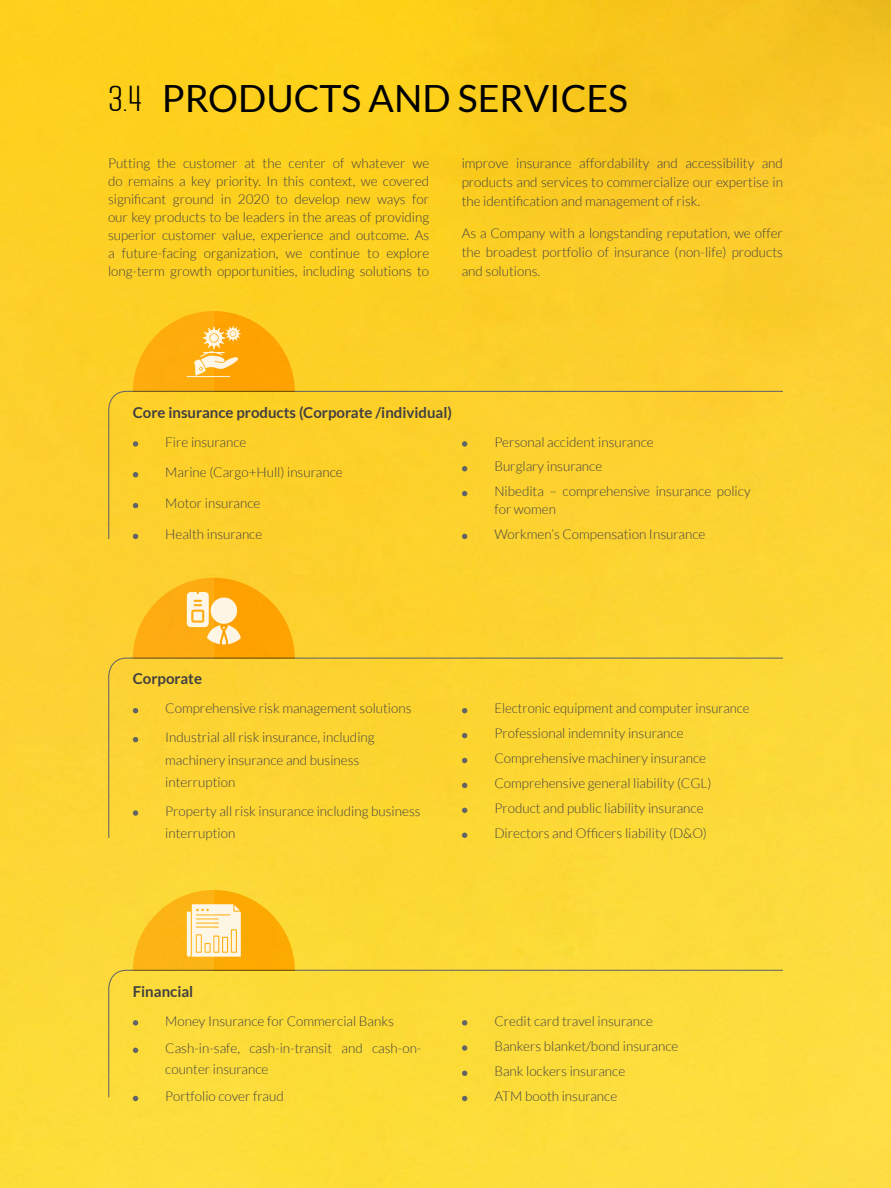
<style>
.page{position:relative;width:891px;height:1188px;background:#fff}
.page>*{position:absolute;margin:0;border:0;box-sizing:border-box;transform-origin:0 0}
.t1{font:37.5px "Lato";color:#000}
.t2{font:700 15px "Lato";color:#414042}
.t3{font:300 13.5px/18px "Lato";color:#414042}
.s1{font-family:"Another Flight";font-size:30px}
</style>
<div class="page">
<img style="left:0;top:0;width:891px;height:1188px">
<div style="left:108px;top:390px;width:676px;height:150px;background:#fdd12d"></div>
<div style="left:108px;top:969px;width:676px;height:129px;background:#fcdc3a"></div>
<div style="left:108px;top:657px;width:676px;height:182px;background:#fdd634"></div>
<svg style="left:133px;top:441px;width:5px;height:6px"></svg>
<svg style="left:133px;top:472px;width:5px;height:5px"></svg>
<svg style="left:133px;top:503px;width:5px;height:5px"></svg>
<svg style="left:133px;top:534px;width:5px;height:5px"></svg>
<svg style="left:462px;top:441px;width:5px;height:6px"></svg>
<svg style="left:462px;top:466px;width:5px;height:5px"></svg>
<svg style="left:462px;top:491px;width:5px;height:5px"></svg>
<svg style="left:462px;top:534px;width:5px;height:5px"></svg>
<svg style="left:133px;top:1020px;width:5px;height:6px"></svg>
<svg style="left:133px;top:1048px;width:5px;height:5px"></svg>
<svg style="left:133px;top:1096px;width:5px;height:5px"></svg>
<svg style="left:462px;top:1020px;width:5px;height:6px"></svg>
<svg style="left:462px;top:1045px;width:5px;height:6px"></svg>
<svg style="left:462px;top:1071px;width:5px;height:5px"></svg>
<svg style="left:462px;top:1096px;width:5px;height:5px"></svg>
<svg style="left:133px;top:708px;width:5px;height:5px"></svg>
<svg style="left:133px;top:737px;width:5px;height:5px"></svg>
<svg style="left:133px;top:810px;width:5px;height:6px"></svg>
<svg style="left:462px;top:708px;width:5px;height:5px"></svg>
<svg style="left:462px;top:733px;width:5px;height:5px"></svg>
<svg style="left:462px;top:758px;width:5px;height:5px"></svg>
<svg style="left:462px;top:783px;width:5px;height:5px"></svg>
<svg style="left:462px;top:808px;width:5px;height:5px"></svg>
<svg style="left:462px;top:833px;width:5px;height:5px"></svg>
<svg style="left:133px;top:311px;width:162px;height:81px;background:#fbb31c"></svg>
<svg style="left:133px;top:578px;width:162px;height:81px;background:#fbb82d"></svg>
<svg style="left:133px;top:890px;width:162px;height:81px;background:#fac33d"></svg>
<h1 class="t1" style="left:108px;top:78px;width:522px"><span class="s1">3.4</span> PRODUCTS AND SERVICES</h1>
<p class="t3" style="left:108px;top:154px;width:323px;text-align:justify">Putting the customer at the center of whatever we do remains a key priority. In this context, we covered significant ground in 2020 to develop new ways for our key products to be leaders in the areas of providing superior customer value, experience and outcome. As a future-facing organization, we continue to explore long-term growth opportunities, including solutions to</p>
<p class="t3" style="left:462px;top:154px;width:323px;line-height:19px;text-align:justify">improve insurance affordability and accessibility and products and services to commercialize our expertise in the identification and management of risk.</p>
<p class="t3" style="left:462px;top:224px;width:323px;line-height:19px;text-align:justify">As a Company with a longstanding reputation, we offer the broadest portfolio of insurance (non-life) products and solutions.</p>
<p class="t2" style="left:133px;top:404px;width:321px">Core insurance products (Corporate /individual)</p>
<p class="t3" style="left:165px;top:433px;width:83px">Fire insurance</p>
<p class="t3" style="left:165px;top:464px;width:179px">Marine (Cargo+Hull) insurance</p>
<p class="t3" style="left:165px;top:494px;width:97px">Motor insurance</p>
<p class="t3" style="left:165px;top:525px;width:99px">Health insurance</p>
<p class="t3" style="left:494px;top:429px;width:258px;line-height:24.8px">Personal accident insurance<br>Burglary insurance<br>Nibedita – comprehensive insurance policy</p>
<p class="t3" style="left:494px;top:497px;width:213px;line-height:24.8px">for women<br>Workmen’s Compensation Insurance</p>
<p class="t2" style="left:133px;top:670px;width:71px">Corporate</p>
<p class="t3" style="left:165px;top:694px;width:248px;line-height:29px">Comprehensive risk management solutions<br>Industrial all risk insurance, including</p>
<p class="t3" style="left:165px;top:749px;width:196px;line-height:22.2px">machinery insurance and business interruption</p>
<p class="t3" style="left:165px;top:800px;width:257px;line-height:22.2px">Property all risk insurance including business interruption</p>
<p class="t3" style="left:494px;top:696px;width:257px;line-height:24.9px">Electronic equipment and computer insurance Professional indemnity insurance Comprehensive machinery insurance Comprehensive general liability (CGL)<br>Product and public liability insurance Directors and Officers liability (D&amp;O)</p>
<p class="t2" style="left:133px;top:982px;width:62px">Financial</p>
<p class="t3" style="left:165px;top:1007px;width:258px;line-height:27.5px">Money Insurance for Commercial Banks<br>Cash-in-safe, cash-in-transit and cash-on-</p>
<p class="t3" style="left:165px;top:1055px;width:120px;line-height:27.5px">counter insurance<br>Portfolio cover fraud</p>
<p class="t3" style="left:494px;top:1008px;width:186px;line-height:25.2px">Credit card travel insurance<br>Bankers blanket/bond insurance<br>Bank lockers insurance<br>ATM booth insurance</p>
</div>
